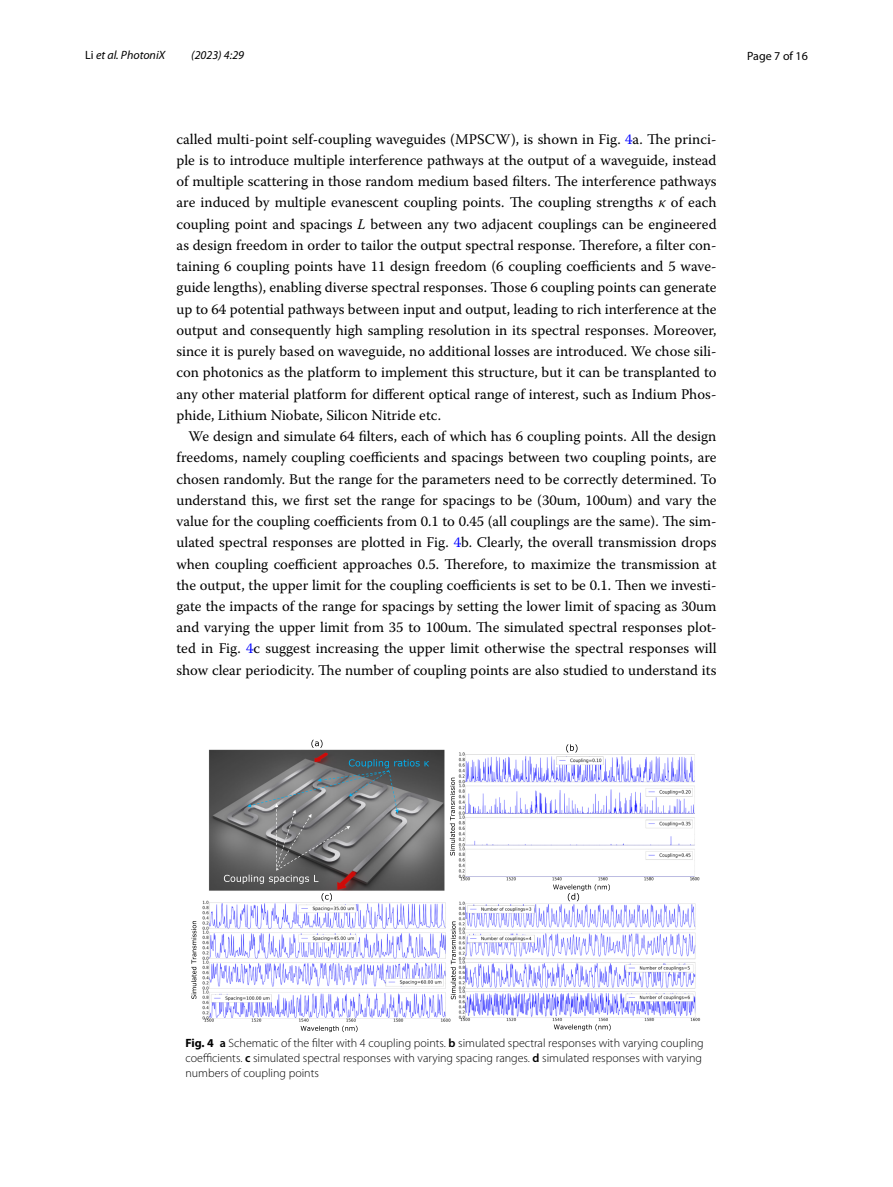
<style>
.page{position:relative;width:893px;height:1187px;background:#fff}
.page>*{position:absolute;margin:0;border:0;box-sizing:border-box;transform-origin:0 0}
.t1{font:14.7px/21.3px "Warnock Pro";color:#000;text-align:justify}
.t2{font:300 12px/15px "Myriad Pro";color:#000}
.t3{font:italic 12px "Myriad Pro";color:#000}
.t4{font:12px "Myriad Pro";color:#000}
.s1{font-style:normal}
.s2{color:#00f}
.s3{font-family:"Warnock Pro It 20"}
.s4{font-weight:700}
.s5{font-weight:600}
</style>
<div class="page">
<img style="left:202px;top:749px;width:499px;height:272px">
<svg style="left:450px;top:777px;width:5px;height:78px"></svg>
<svg style="left:451px;top:921px;width:5px;height:78px"></svg>
<svg style="left:191px;top:921px;width:5px;height:77px"></svg>
<svg style="left:311px;top:739px;width:12px;height:8px"></svg>
<svg style="left:566px;top:744px;width:11px;height:8px"></svg>
<svg style="left:321px;top:893px;width:11px;height:8px"></svg>
<svg style="left:553px;top:884px;width:57px;height:17px"></svg>
<svg style="left:554px;top:1024px;width:57px;height:6px"></svg>
<svg style="left:301px;top:1025px;width:57px;height:7px"></svg>
<svg style="left:224px;top:759px;width:205px;height:124px;background:#737476"></svg>
<p class="t3" style="left:85px;top:48px;width:82px"><span class="s1">Li</span> et al. PhotoniX</p>
<p class="t3" style="left:191px;top:48px;width:54px">(2023) 4:29</p>
<p class="t4" style="left:747px;top:48px;width:62px">Page 7 of 16</p>
<p class="t1" style="left:176px;top:128px;width:542px">called multi-point self-coupling waveguides (MPSCW), is shown in Fig. <span class="s2">4</span>a. The princi&shy;ple is to introduce multiple interference pathways at the output of a waveguide, instead of multiple scattering in those random medium based filters. The interference pathways are induced by multiple evanescent coupling points. The coupling strengths <span class="s3">κ</span> of each coupling point and spacings <span class="s3">L</span> between any two adjacent couplings can be engineered as design freedom in order to tailor the output spectral response. Therefore, a filter con&shy;taining 6 coupling points have 11 design freedom (6 coupling coefficients and 5 wave&shy;guide lengths), enabling diverse spectral responses. Those 6 coupling points can generate up to 64 potential pathways between input and output, leading to rich interference at the output and consequently high sampling resolution in its spectral responses. Moreover, since it is purely based on waveguide, no additional losses are introduced. We chose sili&shy;con photonics as the platform to implement this structure, but it can be transplanted to any other material platform for different optical range of interest, such as Indium Phos&shy;phide, Lithium Niobate, Silicon Nitride etc.</p>
<p class="t1" style="left:176px;top:425px;width:542px;text-indent:12px">We design and simulate 64 filters, each of which has 6 coupling points. All the design freedoms, namely coupling coefficients and spacings between two coupling points, are chosen randomly. But the range for the parameters need to be correctly determined. To understand this, we first set the range for spacings to be (30um, 100um) and vary the value for the coupling coefficients from 0.1 to 0.45 (all couplings are the same). The sim&shy;ulated spectral responses are plotted in Fig. <span class="s2">4</span>b. Clearly, the overall transmission drops when coupling coefficient approaches 0.5. Therefore, to maximize the transmission at the output, the upper limit for the coupling coefficients is set to be 0.1. Then we investi&shy;gate the impacts of the range for spacings by setting the lower limit of spacing as 30um and varying the upper limit from 35 to 100um. The simulated spectral responses plot&shy;ted in Fig. <span class="s2">4</span>c suggest increasing the upper limit otherwise the spectral responses will show clear periodicity. The number of coupling points are also studied to understand its</p>
<p class="t2" style="left:185px;top:1035px;width:520px"><span class="s4">Fig. 4</span> <span class="s5">a</span> Schematic of the filter with 4 coupling points. <span class="s5">b</span> simulated spectral responses with varying coupling coefficients. <span class="s5">c</span> simulated spectral responses with varying spacing ranges. <span class="s5">d</span> simulated responses with varying numbers of coupling points</p>
</div>
